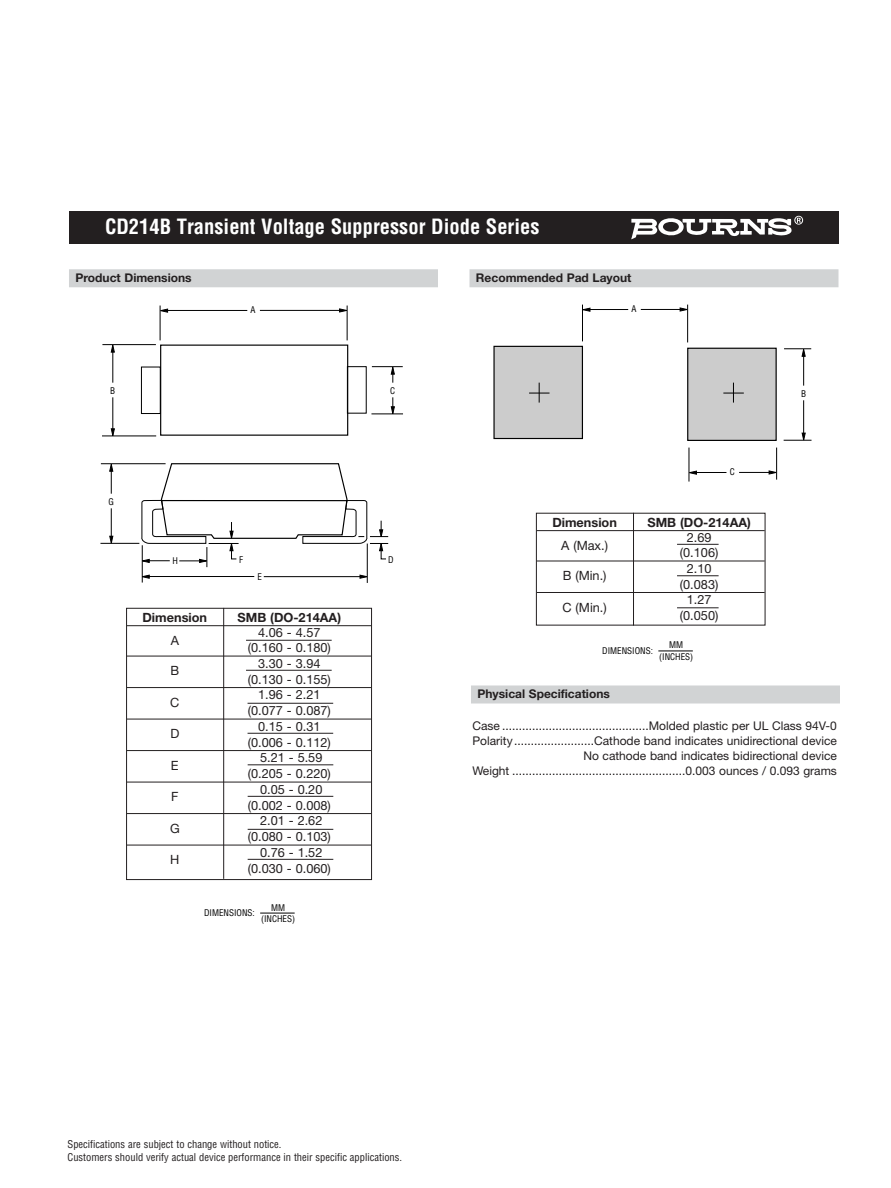
<style>
.page{position:relative;width:891px;height:1188px;background:#fff}
.page>*{position:absolute;margin:0;border:0;box-sizing:border-box;transform-origin:0 0}
.t1{font:700 condensed 20.55px "Helvetica";color:#fff}
.t2{font:12.75px/15.8px "Helvetica Neue";color:#231f20;text-align:center}
.t3{font:700 12.75px "Helvetica Neue";color:#231f20}
.t4{font:12px/15px "Helvetica Neue";color:#231f20;text-align:right}
.t5{font:700 12px "Helvetica Neue";color:#231f20}
.t6{font:condensed 10.5px/12.8px "Helvetica";color:#231f20}
.t7{font:condensed 9px/11.2px "Helvetica";color:#000;text-align:center}
</style>
<div class="page">
<div style="left:69px;top:212px;width:769px;height:32px;background:#231f20"></div>
<svg style="left:631px;top:216px;width:172px;height:23px"></svg>
<div style="left:69px;top:269px;width:369px;height:18px;background:#d1d3d4"></div>
<div style="left:469px;top:269px;width:369px;height:18px;background:#d1d3d4"></div>
<div style="left:471px;top:686px;width:369px;height:18px;background:#d1d3d4"></div>
<hr style="left:127px;top:625px;width:244px;height:1px;background:#231f20">
<hr style="left:127px;top:656px;width:244px;height:1px;background:#231f20">
<hr style="left:127px;top:687px;width:244px;height:1px;background:#231f20">
<hr style="left:127px;top:719px;width:244px;height:1px;background:#231f20">
<hr style="left:127px;top:750px;width:244px;height:1px;background:#231f20">
<hr style="left:127px;top:782px;width:244px;height:1px;background:#231f20">
<hr style="left:127px;top:813px;width:244px;height:1px;background:#231f20">
<hr style="left:127px;top:845px;width:244px;height:1px;background:#231f20">
<div style="left:126px;top:608px;width:246px;height:272px;border:1px solid #231f20"></div>
<hr style="left:223px;top:608px;width:1px;height:271px;background:#231f20">
<hr style="left:102px;top:344px;width:54px;height:1px;background:#000">
<hr style="left:102px;top:436px;width:54px;height:1px;background:#000">
<svg style="left:111px;top:344px;width:4px;height:9px"></svg>
<hr style="left:112px;top:397px;width:1px;height:34px;background:#000">
<svg style="left:111px;top:428px;width:4px;height:9px"></svg>
<hr style="left:112px;top:350px;width:1px;height:33px;background:#000">
<hr style="left:101px;top:463px;width:65px;height:1px;background:#000">
<hr style="left:100px;top:543px;width:39px;height:1px;background:#000">
<hr style="left:111px;top:508px;width:1px;height:30px;background:#000">
<svg style="left:109px;top:536px;width:4px;height:8px"></svg>
<svg style="left:109px;top:463px;width:4px;height:31px"></svg>
<hr style="left:372px;top:366px;width:31px;height:1px;background:#000">
<hr style="left:371px;top:414px;width:32px;height:1px;background:#000">
<svg style="left:391px;top:397px;width:4px;height:18px"></svg>
<svg style="left:391px;top:366px;width:4px;height:17px"></svg>
<hr style="left:367px;top:544px;width:1px;height:39px;background:#000">
<svg style="left:141px;top:575px;width:9px;height:4px"></svg>
<svg style="left:360px;top:575px;width:8px;height:4px"></svg>
<hr style="left:148px;top:576px;width:106px;height:1px;background:#000">
<hr style="left:264px;top:576px;width:102px;height:1px;background:#000">
<hr style="left:347px;top:306px;width:1px;height:34px;background:#000">
<svg style="left:159px;top:309px;width:9px;height:4px"></svg>
<svg style="left:339px;top:308px;width:9px;height:4px"></svg>
<hr style="left:166px;top:310px;width:81px;height:1px;background:#000">
<hr style="left:260px;top:310px;width:83px;height:1px;background:#000">
<hr style="left:160px;top:306px;width:1px;height:34px;background:#000">
<svg style="left:141px;top:366px;width:226px;height:48px"></svg>
<hr style="left:142px;top:545px;width:1px;height:38px;background:#000">
<svg style="left:140px;top:463px;width:248px;height:104px"></svg>
<hr style="left:687px;top:305px;width:1px;height:37px;background:#000">
<svg style="left:583px;top:308px;width:7px;height:4px"></svg>
<svg style="left:680px;top:307px;width:9px;height:5px"></svg>
<hr style="left:589px;top:309px;width:39px;height:1px;background:#000">
<hr style="left:641px;top:309px;width:42px;height:1px;background:#000">
<hr style="left:582px;top:305px;width:1px;height:36px;background:#000">
<hr style="left:776px;top:448px;width:1px;height:32px;background:#000">
<svg style="left:688px;top:471px;width:9px;height:4px"></svg>
<svg style="left:769px;top:470px;width:9px;height:4px"></svg>
<hr style="left:695px;top:472px;width:31px;height:1px;background:#000">
<hr style="left:739px;top:472px;width:33px;height:1px;background:#000">
<hr style="left:689px;top:448px;width:1px;height:34px;background:#000">
<svg style="left:784px;top:348px;width:27px;height:9px"></svg>
<hr style="left:803px;top:400px;width:1px;height:35px;background:#000">
<svg style="left:784px;top:433px;width:28px;height:8px"></svg>
<hr style="left:803px;top:354px;width:1px;height:32px;background:#000">
<div style="left:687px;top:348px;width:90px;height:93px;background:#ccc;border:1px solid #000"></div>
<div style="left:493px;top:346px;width:90px;height:93px;background:#ccc;border:1px solid #000"></div>
<svg style="left:529px;top:383px;width:21px;height:20px"></svg>
<svg style="left:723px;top:383px;width:21px;height:20px"></svg>
<hr style="left:246px;top:640px;width:86px;height:1px;background:#231f20">
<hr style="left:246px;top:670px;width:86px;height:1px;background:#231f20">
<hr style="left:248px;top:703px;width:85px;height:1px;background:#231f20">
<hr style="left:248px;top:733px;width:85px;height:1px;background:#231f20">
<hr style="left:248px;top:764px;width:85px;height:1px;background:#231f20">
<hr style="left:248px;top:796px;width:85px;height:1px;background:#231f20">
<hr style="left:248px;top:829px;width:85px;height:1px;background:#231f20">
<hr style="left:248px;top:859px;width:85px;height:1px;background:#231f20">
<hr style="left:260px;top:913px;width:35px;height:1px;background:#000">
<hr style="left:537px;top:530px;width:228px;height:1px;background:#231f20">
<hr style="left:537px;top:561px;width:228px;height:1px;background:#231f20">
<hr style="left:537px;top:592px;width:228px;height:1px;background:#231f20">
<hr style="left:633px;top:513px;width:1px;height:113px;background:#231f20">
<hr style="left:677px;top:607px;width:42px;height:1px;background:#231f20">
<hr style="left:677px;top:575px;width:42px;height:1px;background:#231f20">
<hr style="left:677px;top:544px;width:42px;height:1px;background:#231f20">
<hr style="left:658px;top:651px;width:35px;height:1px;background:#000">
<h1 class="t1" style="left:105px;top:219px;width:436px">CD214B Transient Voltage Suppressor Diode Series</h1>
<p class="t5" style="left:75px;top:273px;width:118px">Product Dimensions</p>
<p class="t5" style="left:476px;top:273px;width:157px">Recommended Pad Layout</p>
<p class="t7" style="left:251px;top:305px;width:7px">A</p>
<p class="t7" style="left:631px;top:304px;width:7px">A</p>
<p class="t7" style="left:110px;top:386px;width:7px">B</p>
<p class="t7" style="left:390px;top:386px;width:7px">C</p>
<p class="t7" style="left:108px;top:497px;width:7px">G</p>
<p class="t7" style="left:172px;top:556px;width:7px">H</p>
<p class="t7" style="left:239px;top:555px;width:5px">F</p>
<p class="t7" style="left:388px;top:555px;width:7px">D</p>
<p class="t7" style="left:257px;top:571px;width:6px">E</p>
<p class="t3" style="left:143px;top:613px;width:66px">Dimension</p>
<p class="t3" style="left:238px;top:613px;width:105px">SMB (DO-214AA)</p>
<p class="t2" style="left:171px;top:633px;width:10px">A</p>
<p class="t2" style="left:248px;top:626px;width:85px;line-height:15px">4.06 - 4.57 (0.160 - 0.180)</p>
<p class="t2" style="left:170px;top:664px;width:10px">B</p>
<p class="t2" style="left:248px;top:657px;width:85px">3.30 - 3.94 (0.130 - 0.155)</p>
<p class="t2" style="left:170px;top:696px;width:11px">C</p>
<p class="t2" style="left:248px;top:688px;width:85px">1.96 - 2.21 (0.077 - 0.087)</p>
<p class="t2" style="left:170px;top:727px;width:10px">D</p>
<p class="t2" style="left:248px;top:720px;width:85px">0.15 - 0.31 (0.006 - 0.112)</p>
<p class="t2" style="left:171px;top:759px;width:9px">E</p>
<p class="t2" style="left:248px;top:751px;width:85px">5.21 - 5.59 (0.205 - 0.220)</p>
<p class="t2" style="left:171px;top:790px;width:9px">F</p>
<p class="t2" style="left:248px;top:783px;width:85px">0.05 - 0.20 (0.002 - 0.008)</p>
<p class="t2" style="left:170px;top:822px;width:11px">G</p>
<p class="t2" style="left:248px;top:814px;width:85px">2.01 - 2.62 (0.080 - 0.103)</p>
<p class="t2" style="left:170px;top:853px;width:11px">H</p>
<p class="t2" style="left:248px;top:846px;width:85px">0.76 - 1.52 (0.030 - 0.060)</p>
<p class="t7" style="left:261px;top:902px;width:36px">MM (INCHES)</p>
<p class="t7" style="left:204px;top:908px;width:52px">DIMENSIONS:</p>
<p class="t7" style="left:730px;top:467px;width:7px">C</p>
<p class="t3" style="left:552px;top:518px;width:66px">Dimension</p>
<p class="t3" style="left:647px;top:518px;width:105px">SMB (DO-214AA)</p>
<p class="t2" style="left:561px;top:538px;width:48px">A (Max.)</p>
<p class="t2" style="left:680px;top:531px;width:40px;line-height:15px">2.69 (0.106)</p>
<p class="t2" style="left:563px;top:569px;width:45px">B (Min.)</p>
<p class="t2" style="left:680px;top:562px;width:40px">2.10 (0.083)</p>
<p class="t2" style="left:563px;top:601px;width:46px">C (Min.)</p>
<p class="t2" style="left:680px;top:593px;width:40px">1.27 (0.050)</p>
<p class="t7" style="left:659px;top:640px;width:36px">MM (INCHES)</p>
<p class="t7" style="left:602px;top:646px;width:52px">DIMENSIONS:</p>
<p class="t7" style="left:801px;top:389px;width:7px">B</p>
<p class="t5" style="left:477px;top:690px;width:134px">Physical Specifications</p>
<p class="t4" style="left:472px;top:719px;width:366px">Case ............................................Molded plastic per UL Class 94V-0<br>Polarity........................Cathode band indicates unidirectional device No cathode band indicates bidirectional device<br>Weight ....................................................0.003 ounces / 0.093 grams</p>
<p class="t6" style="left:68px;top:1139px;width:336px">Specifications are subject to change without notice.<br>Customers should verify actual device performance in their specific applications.</p>
</div>
